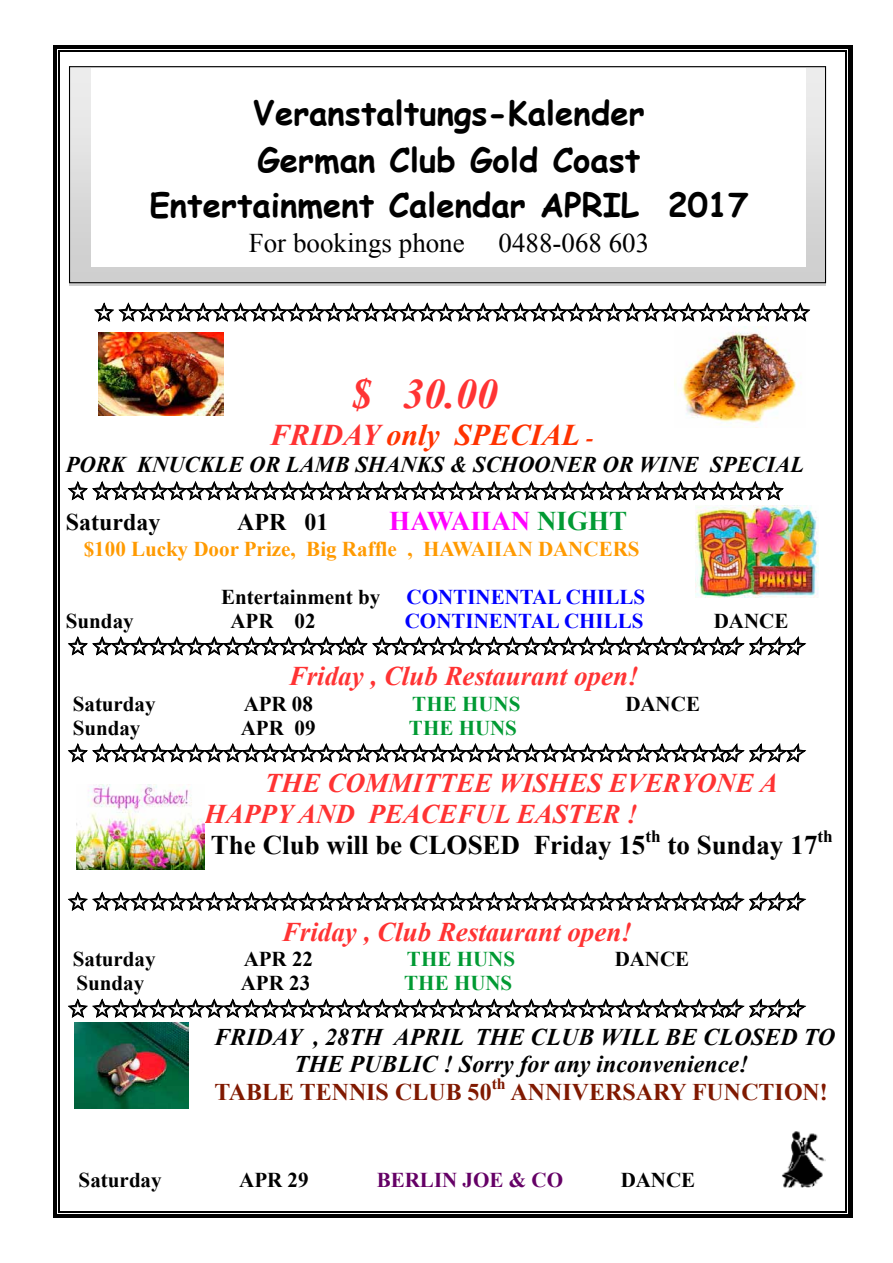
<style>
.page{position:relative;width:893px;height:1263px;background:#fff}
.page>*{position:absolute;margin:0;border:0;box-sizing:border-box;transform-origin:0 0}
.t1{font:italic 700 42px "Times New Roman";color:#f33}
.t2{font:700 33px/46px "Comic Sans MS";color:#000;text-align:center}
.t3{font:italic 700 30px "Times New Roman";color:#f30}
.t4{font:italic 700 27px/30.9px "Times New Roman";color:#f33}
.t5{font:27px "Times New Roman";color:#000}
.t6{font:700 27px "Times New Roman";color:#f0f}
.t7{font:24px "MS Gothic";color:#000}
.t8{font:italic 700 24px/27.6px "Times New Roman";color:#000;text-align:center}
.t9{font:700 24px "Times New Roman";color:#801900}
.t10{font:700 24px "Times New Roman";color:#000}
.t11{font:italic 700 22.5px "Times New Roman";color:#000}
.t12{font:700 21px "Times New Roman";color:#000}
.t13{font:700 21px "Times New Roman";color:#00f}
.t14{font:700 21px "Times New Roman";color:#ff9a01}
.t15{font:700 21px "Times New Roman";color:#019a33}
.t16{font:700 21px "Times New Roman";color:#650066}
.t17{font:700 15.9px "Times New Roman";color:#801900}
.s1{color:#f33}
.s2{font-size:21px}
.s3{color:#019a33}
.s4{color:#000}
.s5{font-style:italic}
.s6{font-style:normal;color:#000}
</style>
<div class="page">
<svg style="left:94px;top:302px;width:717px;height:20px"></svg>
<svg style="left:68px;top:481px;width:716px;height:20px"></svg>
<svg style="left:68px;top:636px;width:739px;height:20px"></svg>
<svg style="left:68px;top:743px;width:739px;height:20px"></svg>
<svg style="left:68px;top:891px;width:739px;height:20px"></svg>
<svg style="left:68px;top:998px;width:738px;height:20px"></svg>
<img style="left:781px;top:1131px;width:45px;height:56px">
<div style="left:70px;top:67px;width:756px;height:216px;background:linear-gradient(to bottom,#efefef,#ccc)"></div>
<div style="left:69px;top:66px;width:757px;height:217px;border:1px solid #000"></div>
<div style="left:92px;top:68px;width:714px;height:199px;background:#fff"></div>
<img style="left:98px;top:333px;width:125px;height:83px">
<img style="left:674px;top:326px;width:127px;height:102px">
<img style="left:696px;top:506px;width:122px;height:92px">
<img style="left:77px;top:784px;width:128px;height:85px">
<img style="left:75px;top:1023px;width:114px;height:86px">
<svg style="left:53px;top:45px;width:7px;height:7px"></svg>
<div style="left:60px;top:45px;width:786px;height:5px;background:#000"></div>
<hr style="left:60px;top:51px;width:786px;height:1px;background:#000">
<svg style="left:846px;top:45px;width:6px;height:7px"></svg>
<div style="left:53px;top:52px;width:5px;height:1159px;background:#000"></div>
<hr style="left:59px;top:52px;width:1px;height:1159px;background:#000">
<hr style="left:848px;top:52px;width:4px;height:1159px;background:#000">
<hr style="left:846px;top:52px;width:1px;height:1159px;background:#000">
<svg style="left:53px;top:1211px;width:7px;height:7px"></svg>
<div style="left:60px;top:1213px;width:786px;height:5px;background:#000"></div>
<hr style="left:60px;top:1211px;width:786px;height:1px;background:#000">
<svg style="left:846px;top:1211px;width:6px;height:7px"></svg>
<h2 class="t2" style="left:149px;top:89px;width:600px">Veranstaltungs-Kalender<br>German Club Gold Coast<br>Entertainment Calendar APRIL 2017</h2>
<p class="t5" style="left:249px;top:225px;width:217px">For bookings phone</p>
<p class="t5" style="left:499px;top:225px;width:152px">0488-068 603</p>
<p class="t7" style="left:92px;top:301px;width:722px">✩ ✩✩✩✩✩✩✩✩✩✩✩✩✩✩✩✩✩✩✩✩✩✩✩✩✩✩✩✩✩✩✩✩✩✩✩✩✩</p>
<h1 class="t1" style="left:351px;top:365px;width:148px">$ 30.00</h1>
<p class="t3" style="left:270px;top:414px;width:325px"><span class="s1">FRIDAY</span> only SPECIAL <span class="s2">-</span></p>
<p class="t11" style="left:66px;top:449px;width:740px">PORK KNUCKLE OR LAMB SHANKS &amp; SCHOONER OR WINE SPECIAL</p>
<p class="t7" style="left:66px;top:479px;width:721px">✩ ✩✩✩✩✩✩✩✩✩✩✩✩✩✩✩✩✩✩✩✩✩✩✩✩✩✩✩✩✩✩✩✩✩✩✩✩✩</p>
<p class="t10" style="left:66px;top:505px;width:96px">Saturday</p>
<p class="t10" style="left:237px;top:505px;width:93px">APR 01</p>
<p class="t6" style="left:389px;top:502px;width:240px">HAWAIIAN <span class="s3">NIGHT</span></p>
<p class="t14" style="left:84px;top:534px;width:557px">$100 Lucky Door Prize, Big Raffle , HAWAIIAN DANCERS</p>
<p class="t13" style="left:221px;top:582px;width:426px"><span class="s4">Entertainment by</span> CONTINENTAL CHILLS</p>
<p class="t12" style="left:66px;top:606px;width:69px">Sunday</p>
<p class="t12" style="left:230px;top:606px;width:87px">APR 02</p>
<p class="t13" style="left:405px;top:606px;width:240px">CONTINENTAL CHILLS</p>
<p class="t12" style="left:714px;top:606px;width:76px">DANCE</p>
<p class="t7" style="left:66px;top:634px;width:748px">✩ ✩✩✩✩✩✩✩✩✩✩✩✩✩✩✩ ✩✩✩✩✩✩✩✩✩✩✩✩✩✩✩✩✩✩✩<span class="s5">✩✩✩✩</span></p>
<p class="t4" style="left:289px;top:660px;width:351px">Friday , Club Restaurant open!</p>
<p class="t12" style="left:73px;top:689px;width:84px">Saturday</p>
<p class="t12" style="left:244px;top:689px;width:71px">APR 08</p>
<p class="t15" style="left:412px;top:689px;width:110px">THE HUNS</p>
<p class="t12" style="left:625px;top:689px;width:76px">DANCE</p>
<p class="t12" style="left:73px;top:713px;width:69px">Sunday</p>
<p class="t12" style="left:241px;top:713px;width:76px">APR 09</p>
<p class="t15" style="left:409px;top:713px;width:110px">THE HUNS</p>
<p class="t7" style="left:66px;top:741px;width:748px">✩ ✩✩✩✩✩✩✩✩✩✩✩✩✩✩✩✩✩✩✩✩✩✩✩✩✩✩✩✩✩✩✩✩✩✩<span class="s5">✩✩✩✩</span></p>
<p class="t4" style="left:205px;top:767px;width:630px;text-indent:60px">THE COMMITTEE WISHES EVERYONE A<br>HAPPY AND PEACEFUL EASTER !<br><span class="s6">The Club will be CLOSED Friday 15</span><sup>th</sup> <span class="s6">to Sunday 17</span><sup>th</sup></p>
<p class="t7" style="left:66px;top:890px;width:748px">✩ ✩✩✩✩✩✩✩✩✩✩✩✩✩✩✩✩✩✩✩✩✩✩✩✩✩✩✩✩✩✩✩✩✩✩<span class="s5">✩✩✩✩</span></p>
<p class="t4" style="left:282px;top:915px;width:352px">Friday , Club Restaurant open!</p>
<p class="t12" style="left:73px;top:944px;width:84px">Saturday</p>
<p class="t12" style="left:244px;top:944px;width:71px">APR 22</p>
<p class="t15" style="left:407px;top:944px;width:110px">THE HUNS</p>
<p class="t12" style="left:615px;top:944px;width:76px">DANCE</p>
<p class="t12" style="left:76px;top:969px;width:69px">Sunday</p>
<p class="t12" style="left:241px;top:969px;width:71px">APR 23</p>
<p class="t15" style="left:404px;top:969px;width:110px">THE HUNS</p>
<p class="t7" style="left:66px;top:997px;width:748px">✩ ✩✩✩✩✩✩✩✩✩✩✩✩✩✩✩✩✩✩✩✩✩✩✩✩✩✩✩✩✩✩✩✩✩✩<span class="s5">✩✩✩✩</span></p>
<p class="t8" style="left:214px;top:1022px;width:623px">FRIDAY , 28TH APRIL THE CLUB WILL BE CLOSED TO<br>THE PUBLIC ! Sorry for any inconvenience!</p>
<p class="t9" style="left:215px;top:1075px;width:279px">TABLE TENNIS CLUB 50</p>
<p class="t17" style="left:492px;top:1072px;width:16px">th</p>
<p class="t9" style="left:510px;top:1075px;width:319px">ANNIVERSARY FUNCTION!</p>
<p class="t12" style="left:79px;top:1166px;width:84px">Saturday</p>
<p class="t12" style="left:239px;top:1166px;width:71px">APR 29</p>
<p class="t16" style="left:377px;top:1166px;width:188px">BERLIN JOE &amp; CO</p>
<p class="t12" style="left:621px;top:1166px;width:76px">DANCE</p>
</div>
